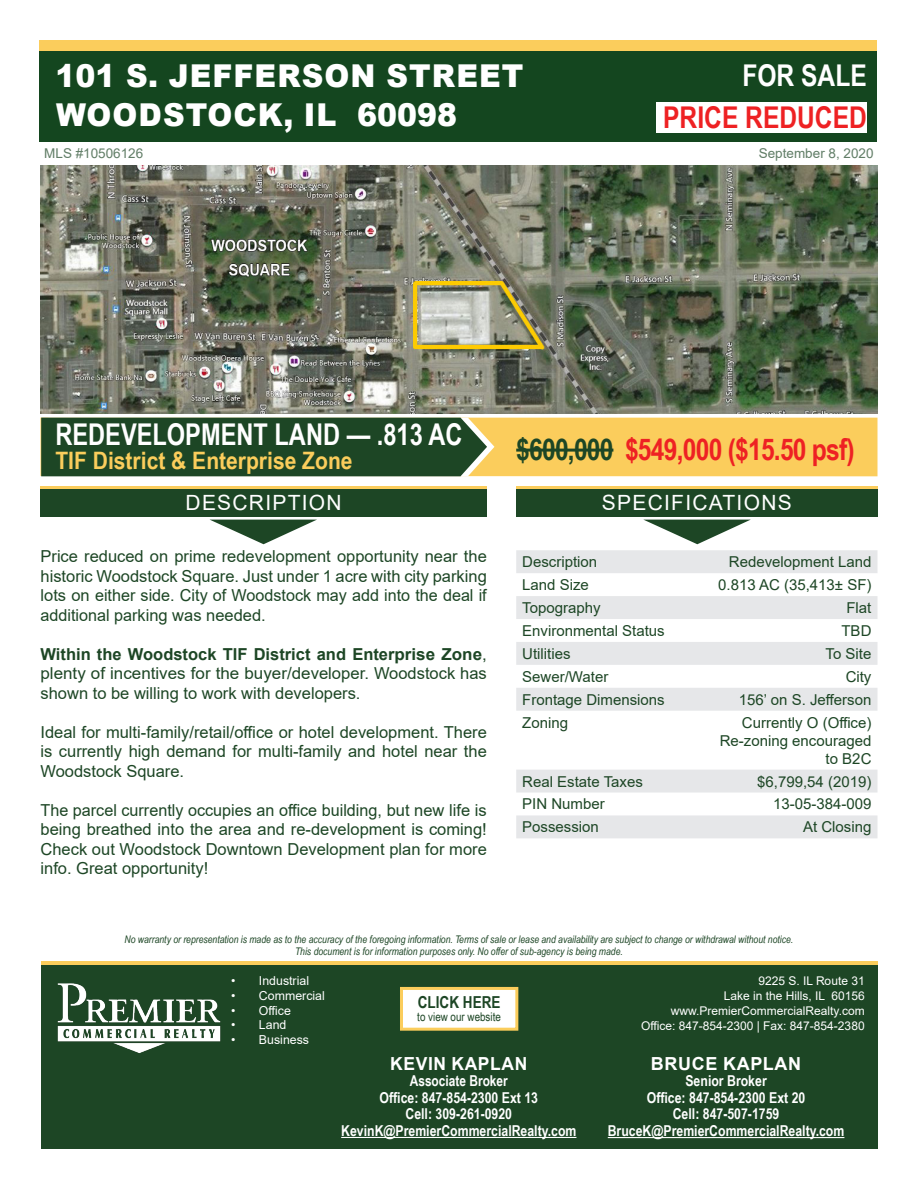
<style>
.page{position:relative;width:918px;height:1188px;background:#fff}
.page>*{position:absolute;margin:0;border:0;box-sizing:border-box;transform-origin:0 0}
.t1{font:900 31.5px "Arial";letter-spacing:.035em;color:#fff;scale:.95 1}
.t2{font:700 30px "Arial Narrow";letter-spacing:-.025em;color:#ee2123}
.t3{font:700 30px "Arial Narrow";color:#fff;scale:.96 1}
.t4{font:700 30px "Arial Narrow";color:#ee2123}
.t5{font:700 30px "Arial Narrow";color:#fff}
.t6{font:700 24px "Arial Narrow";color:#fbcd5c;scale:1.07 1}
.t7{font:21px "Arial";letter-spacing:.06em;color:#fff}
.t8{font:700 18px "Arial";letter-spacing:.035em;color:#fff}
.t9{font:16.5px/19.5px "Arial";color:#1d4625;text-align:justify}
.t10{font:700 16.5px "Arial Narrow";color:#1d4625}
.t11{font:15px "Arial";color:#1d4625}
.t12{font:700 15px/16.5px "Arial Narrow";color:#fff;text-align:center}
.t13{font:13.5px "Arial";color:#1d4625}
.t14{font:12.3px "Arial";color:#fff}
.t15{font:12px/15px "Arial";color:#fff;text-align:right}
.t16{font:12px "Arial Narrow";color:#1d4625}
.t17{font:italic 10.5px/12px "Arial Narrow";color:#1d4625;text-align:center}
.s1{color:#1d4625}
.s2{font-weight:700}
</style>
<div class="page">
<div style="left:40px;top:40px;width:837px;height:96px;background:#fbcd5c"></div>
<div style="left:40px;top:51px;width:837px;height:91px;background:#14461f"></div>
<div style="left:41px;top:961px;width:837px;height:187px;background:#fbcd5c"></div>
<div style="left:41px;top:965px;width:837px;height:183px;background:#1d4625"></div>
<img style="left:57px;top:983px;width:164px;height:70px">
<div style="left:40px;top:418px;width:838px;height:58px;background:#fbcd5c"></div>
<div style="left:41px;top:418px;width:453px;height:58px;background:#1d4625"></div>
<div style="left:400px;top:987px;width:118px;height:44px;background:#fff;border:3px solid #fbcd5c"></div>
<hr style="left:608px;top:1137px;width:236px;height:1px;background:#fff">
<hr style="left:341px;top:1137px;width:235px;height:1px;background:#fff">
<div style="left:657px;top:102px;width:210px;height:31px;background:#fff"></div>
<div style="left:516px;top:486px;width:362px;height:28px;background:#fbcd5c"></div>
<div style="left:516px;top:489px;width:362px;height:28px;background:#1d4625"></div>
<svg style="left:644px;top:520px;width:106px;height:24px"></svg>
<div style="left:40px;top:486px;width:447px;height:28px;background:#fbcd5c"></div>
<div style="left:40px;top:489px;width:447px;height:28px;background:#1d4625"></div>
<svg style="left:210px;top:520px;width:106px;height:24px"></svg>
<svg style="left:516px;top:550px;width:362px;height:288px"></svg>
<hr style="left:516px;top:449px;width:97px;height:3px;background:#1d4625">
<img style="left:40px;top:165px;width:838px;height:249px">
<p class="t1" style="left:56px;top:53px;width:494px">101 S. JEFFERSON STREET</p>
<p class="t1" style="left:56px;top:92px;width:424px">WOODSTOCK, IL 60098</p>
<p class="t5" style="left:742px;top:52px;width:126px">FOR SALE</p>
<p class="t4" style="left:663px;top:95px;width:205px">PRICE REDUCED</p>
<p class="t13" style="left:44px;top:144px;width:101px">MLS #10506126</p>
<p class="t13" style="left:759px;top:144px;width:116px">September 8, 2020</p>
<p class="t3" style="left:55px;top:411px;width:426px">REDEVELOPMENT LAND — .813 AC</p>
<p class="t6" style="left:55px;top:442px;width:279px">TIF District &amp; Enterprise Zone</p>
<p class="t2" style="left:516px;top:426px;width:340px"><span class="s1">$600,000</span> $549,000 ($15.50 psf)</p>
<p class="t7" style="left:186px;top:488px;width:158px">DESCRIPTION</p>
<p class="t7" style="left:602px;top:488px;width:191px">SPECIFICATIONS</p>
<p class="t9" style="left:40px;top:547px;width:448px">Price reduced on prime redevelopment opportunity near the historic Woodstock Square. Just under 1 acre with city parking lots on either side. City of Woodstock may add into the deal if additional parking was needed.</p>
<p class="t9" style="left:40px;top:644px;width:448px"><span class="s2">Within the Woodstock TIF District and Enterprise Zone</span>, plenty of incentives for the buyer/developer. Woodstock has shown to be willing to work with developers.</p>
<p class="t9" style="left:40px;top:722px;width:448px">Ideal for multi-family/retail/office or hotel development. There is currently high demand for multi-family and hotel near the Woodstock Square.</p>
<p class="t9" style="left:40px;top:800px;width:448px">The parcel currently occupies an office building, but new life is being breathed into the area and re-development is coming!<br>Check out Woodstock Downtown Development plan for more info. Great opportunity!</p>
<p class="t11" style="left:522px;top:552px;width:77px">Description</p>
<p class="t11" style="left:729px;top:552px;width:144px">Redevelopment Land</p>
<p class="t11" style="left:522px;top:574px;width:68px">Land Size</p>
<p class="t11" style="left:718px;top:574px;width:155px">0.813 AC (35,413± SF)</p>
<p class="t11" style="left:522px;top:597px;width:80px">Topography</p>
<p class="t11" style="left:846px;top:597px;width:27px">Flat</p>
<p class="t11" style="left:522px;top:620px;width:144px">Environmental Status</p>
<p class="t11" style="left:842px;top:620px;width:32px">TBD</p>
<p class="t11" style="left:522px;top:643px;width:50px">Utilities</p>
<p class="t11" style="left:826px;top:643px;width:47px">To Site</p>
<p class="t11" style="left:522px;top:666px;width:88px">Sewer/Water</p>
<p class="t11" style="left:846px;top:666px;width:27px">City</p>
<p class="t11" style="left:522px;top:689px;width:144px">Frontage Dimensions</p>
<p class="t11" style="left:739px;top:689px;width:134px">156’ on S. Jefferson</p>
<p class="t11" style="left:522px;top:712px;width:47px">Zoning</p>
<p class="t11" style="left:742px;top:712px;width:131px">Currently O (Office)</p>
<p class="t11" style="left:720px;top:730px;width:153px">Re-zoning encouraged</p>
<p class="t11" style="left:826px;top:748px;width:47px">to B2C</p>
<p class="t11" style="left:522px;top:771px;width:122px">Real Estate Taxes</p>
<p class="t11" style="left:757px;top:771px;width:116px">$6,799,54 (2019)</p>
<p class="t11" style="left:522px;top:794px;width:84px">PIN Number</p>
<p class="t11" style="left:773px;top:794px;width:100px">13-05-384-009</p>
<p class="t11" style="left:522px;top:817px;width:78px">Possession</p>
<p class="t11" style="left:803px;top:817px;width:70px">At Closing</p>
<p class="t17" style="left:125px;top:933px;width:670px">No warranty or representation is made as to the accuracy of the foregoing information. Terms of sale or lease and availability are subject to change or withdrawal without notice.<br>This document is for information purposes only. No offer of sub-agency is being made.</p>
<p class="t14" style="left:231px;top:972px;width:79px">• Industrial</p>
<p class="t14" style="left:231px;top:987px;width:95px">• Commercial</p>
<p class="t14" style="left:231px;top:1002px;width:61px">• Office</p>
<p class="t14" style="left:231px;top:1017px;width:57px">• Land</p>
<p class="t14" style="left:231px;top:1031px;width:79px">• Business</p>
<p class="t10" style="left:418px;top:989px;width:84px">CLICK HERE</p>
<p class="t16" style="left:417px;top:1008px;width:85px">to view our website</p>
<p class="t8" style="left:390px;top:1051px;width:139px">KEVIN KAPLAN</p>
<p class="t12" style="left:341px;top:1072px;width:237px">Associate Broker<br>Office: 847-854-2300 Ext 13<br>Cell: 309-261-0920<br>KevinK@PremierCommercialRealty.com</p>
<p class="t15" style="left:641px;top:973px;width:225px">9225 S. IL Route 31<br>Lake in the Hills, IL 60156 www.PremierCommercialRealty.com<br>Office: 847-854-2300 | Fax: 847-854-2380</p>
<p class="t8" style="left:651px;top:1051px;width:152px">BRUCE KAPLAN</p>
<p class="t12" style="left:608px;top:1072px;width:238px">Senior Broker<br>Office: 847-854-2300 Ext 20<br>Cell: 847-507-1759<br>BruceK@PremierCommercialRealty.com</p>
</div>
